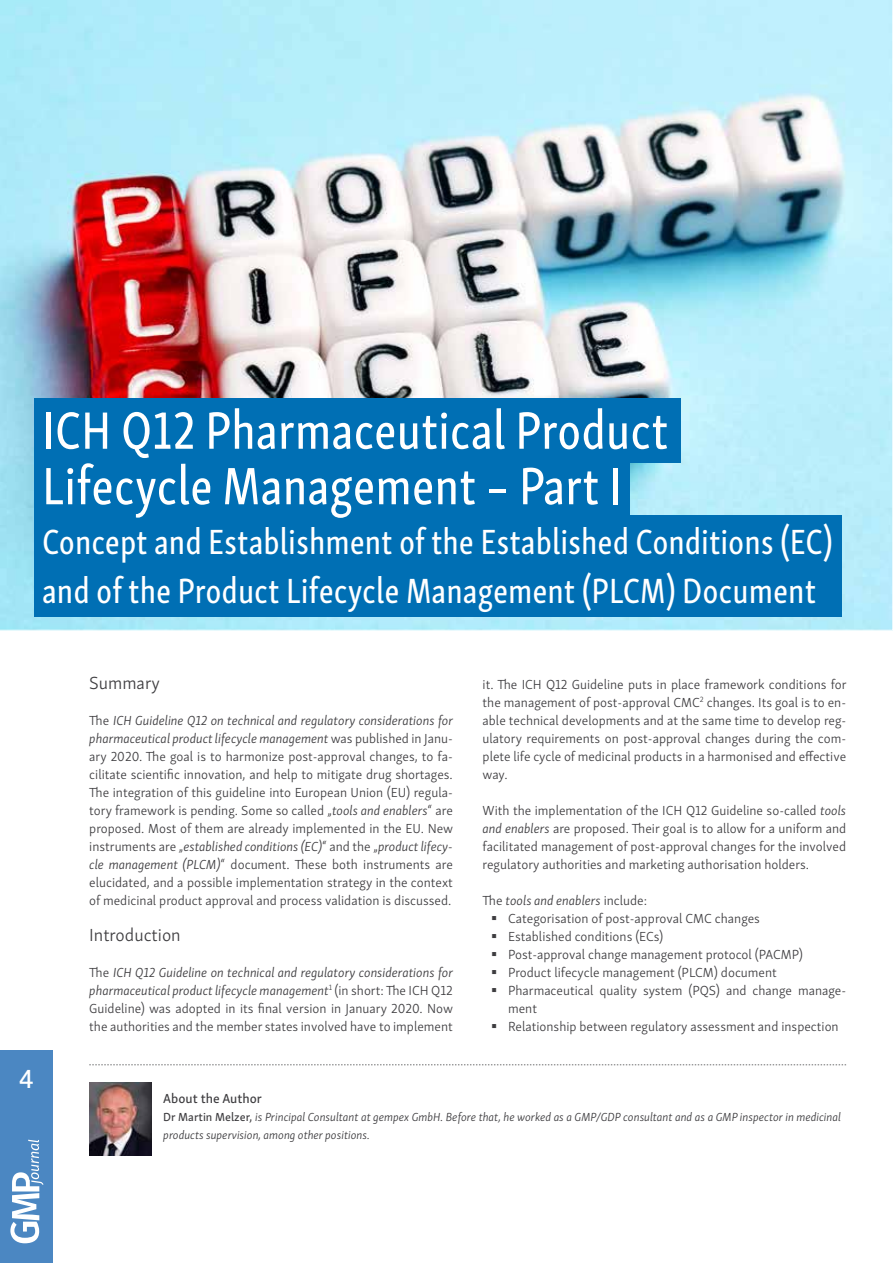
<style>
.page{position:relative;width:893px;height:1263px;background:#fff}
.page>*{position:absolute;margin:0;border:0;box-sizing:border-box;transform-origin:0 0}
.t1{font:54px/55.5px "Skolar Sans Latn Cp Me";color:#fff}
.t2{font:36px/49.5px "Skolar Sans Latn Cp Me";color:#fff}
.t3{font:27px "Skolar Sans Latn Me";color:#fff}
.t4{font:300 18px "Skolar Sans Latn";color:#3e3d40}
.t5{font:300 13.5px/18px "Skolar Sans Latn";color:#3e3d40;text-align:justify}
.t6{font:13.5px "Skolar Sans Latn Me";color:#3e3d40}
.t7{font:italic 300 12px/18px "Skolar Sans Latn";color:#3e3d40}
.s1{font-style:italic}
.s2{font-family:"Skolar Sans Latn Me";font-weight:400;font-style:normal}
</style>
<div class="page">
<div style="left:0;top:1050px;width:53px;height:213px;background:#4b87c2"></div>
<svg style="left:10px;top:1140px;width:33px;height:103px"></svg>
<img style="left:0;top:0;width:893px;height:630px">
<div style="left:34px;top:399px;width:646px;height:64px;background:#006fb4"></div>
<div style="left:34px;top:453px;width:595px;height:64px;background:#006fb4"></div>
<svg style="left:89px;top:1064px;width:757px;height:1px"></svg>
<img style="left:89px;top:1083px;width:62px;height:72px">
<div style="left:34px;top:516px;width:808px;height:64px;background:#006fb4"></div>
<div style="left:34px;top:552px;width:808px;height:65px;background:#006fb4"></div>
<h1 class="t1" style="left:42px;top:399px;width:628px">ICH Q12 Pharmaceutical Product<br>Lifecycle Management – Part I</h1>
<h2 class="t2" style="left:42px;top:514px;width:792px">Concept and Establishment of the Established Conditions (EC) and of the Product Lifecycle Management (PLCM) Document</h2>
<h3 class="t3" style="left:19px;top:1057px;width:17px">4</h3>
<h3 class="t4" style="left:89px;top:669px;width:72px">Summary</h3>
<p class="t5" style="left:89px;top:710px;width:365px">The <span class="s1">ICH Guideline Q12 on technical and regulatory considerations for pharmaceutical product lifecycle management</span> was published in Janu&shy;ary 2020. The goal is to harmonize post-approval changes, to fa&shy;cilitate scientific innovation, and help to mitigate drug shortages.<br>The integration of this guideline into European Union (EU) regula&shy;tory framework is pending. Some so called „<span class="s1">tools and enablers</span>“ are proposed. Most of them are already implemented in the EU. New instruments are „<span class="s1">established conditions (EC)</span>“ and the „<span class="s1">product lifecy&shy;cle management (PLCM)</span>“ document. These both instruments are elucidated, and a possible implementation strategy in the context of medicinal product approval and process validation is discussed.</p>
<h3 class="t4" style="left:89px;top:921px;width:93px">Introduction</h3>
<p class="t5" style="left:89px;top:962px;width:365px">The <span class="s1">ICH Q12 Guideline on technical and regulatory considerations for pharmaceutical product lifecycle management</span><sup>1</sup> (in short: The ICH Q12<br>Guideline) was adopted in its final version in January 2020. Now the authorities and the member states involved have to implement</p>
<p class="t5" style="left:483px;top:674px;width:365px">it. The ICH Q12 Guideline puts in place framework conditions for the management of post-approval CMC<sup>2</sup> changes. Its goal is to en&shy;able technical developments and at the same time to develop reg&shy;ulatory requirements on post-approval changes during the com&shy;plete life cycle of medicinal products in a harmonised and effective way.</p>
<p class="t5" style="left:483px;top:800px;width:365px">With the implementation of the ICH Q12 Guideline so-called <span class="s1">tools and enablers</span> are proposed. Their goal is to allow for a uniform and facilitated management of post-approval changes for the involved regulatory authorities and marketing authorisation holders.</p>
<p class="t5" style="left:508px;top:890px;width:340px;text-align:left;text-indent:-25px">The <span class="s1">tools and enablers</span> include:<br>Categorisation of post-approval CMC changes<br>Established conditions (ECs)<br>Post-approval change management protocol (PACMP)<br>Product lifecycle management (PLCM) document Pharmaceutical quality system (PQS) and change manage&shy;ment<br>Relationship between regulatory assessment and inspection</p>
<p class="t6" style="left:163px;top:1088px;width:100px">About the Author</p>
<p class="t7" style="left:163px;top:1107px;width:679px"><span class="s2">Dr Martin Melzer,</span> is Principal Consultant at gempex GmbH. Before that, he worked as a GMP/GDP consultant and as a GMP inspector in medicinal products supervision, among other positions.</p>
</div>
